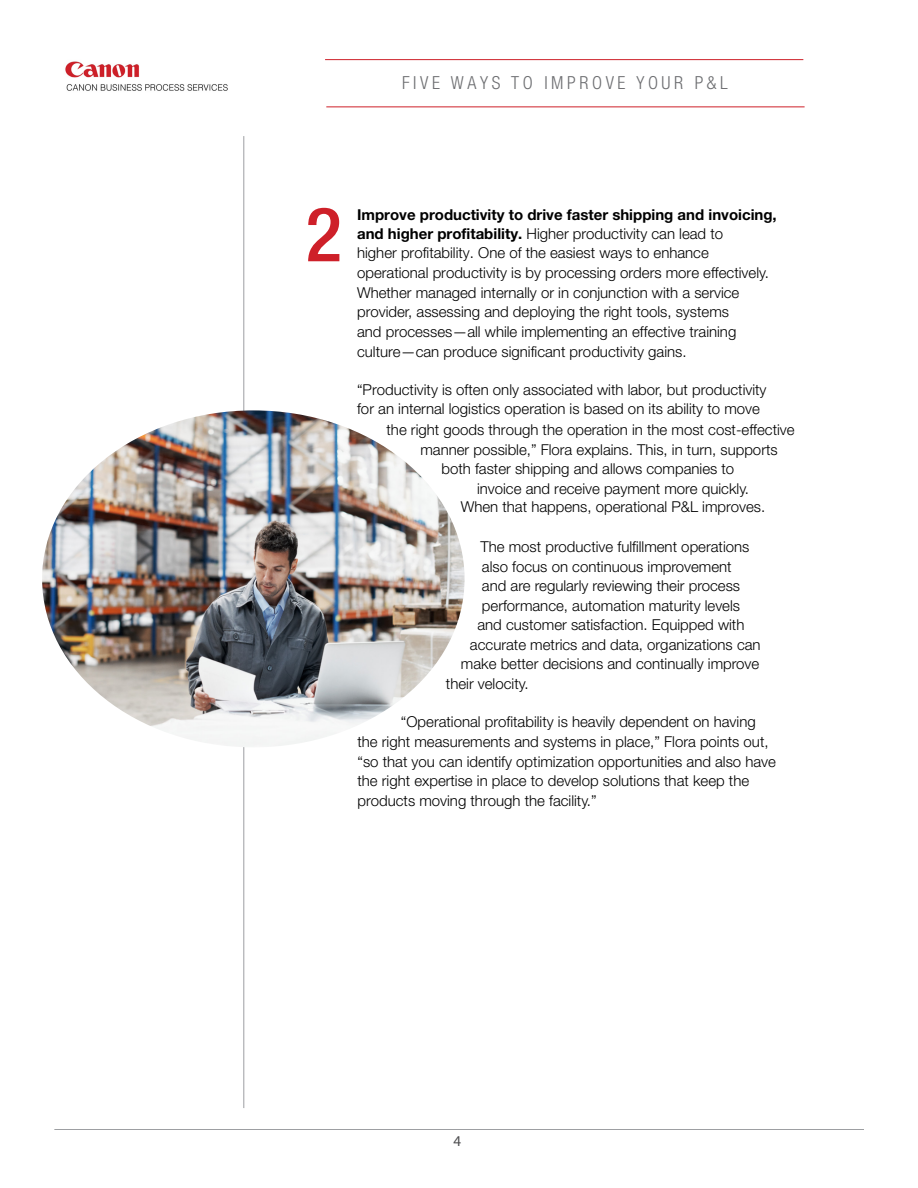
<style>
.page{position:relative;width:918px;height:1188px;background:#fff}
.page>*{position:absolute;margin:0;border:0;box-sizing:border-box;transform-origin:0 0}
.t1{font:500 condensed 75.45px "Helvetica Neue LT Std";color:#ce2029}
.t2{font:300 condensed 18px "Helvetica Neue LT Std";letter-spacing:.2em;color:#6d6e71}
.t3{font:300 15px/19.5px "Helvetica Neue LT Std";color:#000}
.t4{font:15px "Myriad Pro";color:#4d4d4f}
.s1{font-weight:700}
</style>
<div class="page">
<hr style="left:243px;top:136px;width:1px;height:972px;background:#9d9fa2">
<img style="left:65px;top:61px;width:163px;height:30px">
<hr style="left:326px;top:106px;width:479px;height:1px;background:#ce2029">
<hr style="left:325px;top:59px;width:478px;height:1px;background:#ce2029">
<hr style="left:54px;top:1129px;width:810px;height:1px;background:#9d9fa2">
<img style="left:42px;top:410px;width:423px;height:337px">
<p class="t2" style="left:402px;top:73px;width:327px">FIVE WAYS TO IMPROVE YOUR P&amp;L</p>
<h1 class="t1" style="left:306px;top:190px;width:38px">2</h1>
<p class="t3" style="left:357px;top:205px;width:421px"><span class="s1">Improve productivity to drive faster shipping and invoicing, and higher profitability.</span> Higher productivity can lead to<br>higher profitability. One of the easiest ways to enhance operational productivity is by processing orders more effectively.<br>Whether managed internally or in conjunction with a service</p>
<p class="t3" style="left:357px;top:301px;width:381px;line-height:20.1px">provider, assessing and deploying the right tools, systems and processes—all while implementing an effective training culture—can produce significant productivity gains.</p>
<p class="t3" style="left:357px;top:379px;width:411px">“Productivity is often only associated with labor, but productivity</p>
<p class="t3" style="left:357px;top:399px;width:404px">for an internal logistics operation is based on its ability to move</p>
<p class="t3" style="left:387px;top:419px;width:410px">the right goods through the operation in the most cost-effective</p>
<p class="t3" style="left:420px;top:439px;width:359px">manner possible,” Flora explains. This, in turn, supports</p>
<p class="t3" style="left:441px;top:459px;width:294px">both faster shipping and allows companies to</p>
<p class="t3" style="left:477px;top:478px;width:274px">invoice and receive payment more quickly.</p>
<p class="t3" style="left:461px;top:497px;width:306px">When that happens, operational P&amp;L improves.</p>
<p class="t3" style="left:480px;top:537px;width:270px">The most productive fulfillment operations</p>
<p class="t3" style="left:482px;top:556px;width:251px">also focus on continuous improvement</p>
<p class="t3" style="left:482px;top:576px;width:260px">and are regularly reviewing their process</p>
<p class="t3" style="left:482px;top:595px;width:260px">performance, automation maturity levels</p>
<p class="t3" style="left:477px;top:615px;width:268px">and customer satisfaction. Equipped with</p>
<p class="t3" style="left:470px;top:634px;width:292px">accurate metrics and data, organizations can</p>
<p class="t3" style="left:461px;top:654px;width:300px">make better decisions and continually improve</p>
<p class="t3" style="left:446px;top:673px;width:84px">their velocity.</p>
<p class="t3" style="left:357px;top:711px;width:420px;text-indent:44px">“Operational profitability is heavily dependent on having the right measurements and systems in place,” Flora points out, “so that you can identify optimization opportunities and also have the right expertise in place to develop solutions that keep the products moving through the facility.”</p>
<p class="t4" style="left:454px;top:1132px;width:9px">4</p>
</div>
